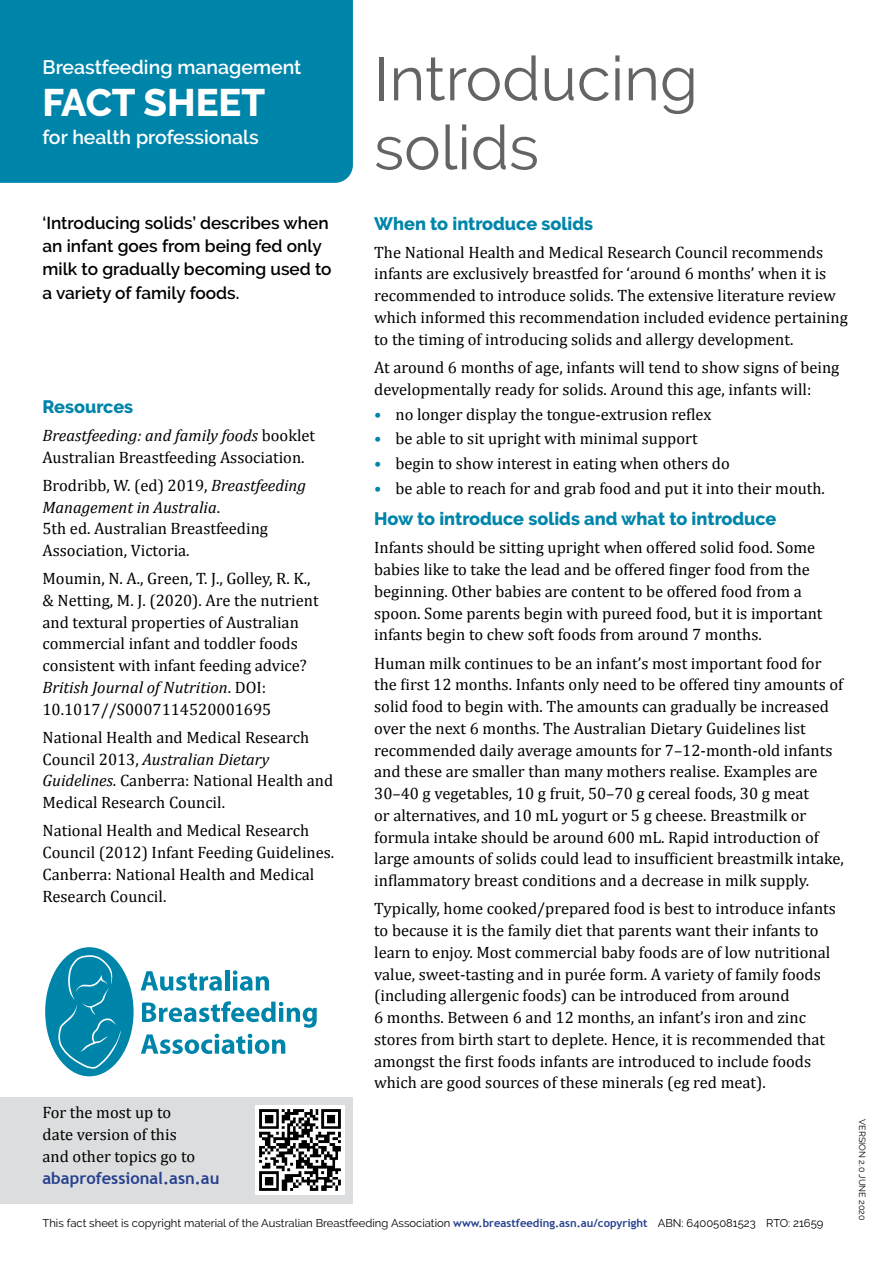
<style>
.page{position:relative;width:893px;height:1263px;background:#fff}
.page>*{position:absolute;margin:0;border:0;box-sizing:border-box;transform-origin:0 0}
.t1{font:61.5px/69px "Raleway";color:#636466}
.t2{font:800 38.25px "Raleway";color:#fff}
.t3{font:600 19.5px "Raleway";color:#fff}
.t4{font:800 18px "Raleway";color:#0085aa}
.t5{font:600 17.25px/23.2px "Raleway";color:#000}
.t6{font:16.5px/21.8px "Cambria";color:#000}
.t7{font:700 16.5px "Trebuchet MS";color:#25408f}
.t8{font:11.25px "Raleway";color:#000}
.t9{font:9px "Raleway";color:#000}
.s1{font-style:italic}
.s2{color:#0085aa}
.s3{font-family:"Trebuchet MS";font-weight:700;color:#25408f}
</style>
<div class="page">
<div style="left:0;top:1097px;width:353px;height:106px;background:#dcddde"></div>
<div style="left:45px;top:947px;width:89px;height:129px;background:#0085aa;border-radius:50%"></div>
<svg style="left:58px;top:955px;width:63px;height:114px"></svg>
<svg style="left:141px;top:971px;width:81px;height:20px"></svg>
<hr style="left:225px;top:970px;width:4px;height:20px;background:#0085aa">
<svg style="left:233px;top:970px;width:36px;height:21px"></svg>
<svg style="left:141px;top:1034px;width:144px;height:20px"></svg>
<svg style="left:142px;top:1001px;width:175px;height:27px"></svg>
<div style="left:255px;top:1106px;width:89px;height:89px;background:#fff"></div>
<img style="left:259px;top:1109px;width:82px;height:82px">
<div style="left:0;top:0;width:353px;height:183px;background:#0085aa"></div>
<p class="t3" style="left:43px;top:56px;width:260px">Breastfeeding management</p>
<h2 class="t2" style="left:43px;top:81px;width:224px">FACT SHEET</h2>
<p class="t3" style="left:43px;top:126px;width:218px">for health professionals</p>
<h1 class="t1" style="left:374px;top:44px;width:325px">Introducing solids</h1>
<p class="t5" style="left:43px;top:211px;width:291px">‘Introducing solids’ describes when an infant goes from being fed only milk to gradually becoming used to a variety of family foods.</p>
<p class="t4" style="left:43px;top:396px;width:92px">Resources</p>
<p class="t6" style="left:43px;top:424px;width:274px"><span class="s1">Breastfeeding: and family foods</span> booklet<br>Australian Breastfeeding Association.</p>
<p class="t6" style="left:43px;top:474px;width:265px">Brodribb, W. (ed) 2019, <span class="s1">Breastfeeding<br>Management in Australia</span>.<br>5th ed. Australian Breastfeeding<br>Association, Victoria.</p>
<p class="t6" style="left:43px;top:568px;width:278px">Moumin, N. A., Green, T. J., Golley, R. K., &amp; Netting, M. J. (2020). Are the nutrient and textural properties of Australian commercial infant and toddler foods consistent with infant feeding advice?<br><span class="s1">British Journal of Nutrition</span>. DOI:<br>10.1017//S0007114520001695</p>
<p class="t6" style="left:43px;top:726px;width:292px">National Health and Medical Research Council 2013, <span class="s1">Australian Dietary Guidelines</span>. Canberra: National Health and Medical Research Council.</p>
<p class="t6" style="left:43px;top:820px;width:293px">National Health and Medical Research Council (2012) Infant Feeding Guidelines.<br>Canberra: National Health and Medical Research Council.</p>
<p class="t4" style="left:374px;top:213px;width:220px">When to introduce solids</p>
<p class="t6" style="left:374px;top:241px;width:475px">The National Health and Medical Research Council recommends infants are exclusively breastfed for ‘around 6 months’ when it is recommended to introduce solids. The extensive literature review which informed this recommendation included evidence pertaining to the timing of introducing solids and allergy development.</p>
<p class="t6" style="left:374px;top:356px;width:467px">At around 6 months of age, infants will tend to show signs of being developmentally ready for solids. Around this age, infants will:</p>
<p class="t6" style="left:374px;top:403px;width:339px"><span class="s2">•</span> no longer display the tongue-extrusion reflex</p>
<p class="t6" style="left:374px;top:428px;width:325px"><span class="s2">•</span> be able to sit upright with minimal support</p>
<p class="t6" style="left:374px;top:453px;width:357px"><span class="s2">•</span> begin to show interest in eating when others do</p>
<p class="t6" style="left:374px;top:478px;width:452px"><span class="s2">•</span> be able to reach for and grab food and put it into their mouth.</p>
<p class="t4" style="left:374px;top:509px;width:404px">How to introduce solids and what to introduce</p>
<p class="t6" style="left:374px;top:537px;width:450px">Infants should be sitting upright when offered solid food. Some babies like to take the lead and be offered finger food from the beginning. Other babies are content to be offered food from a spoon. Some parents begin with pureed food, but it is important infants begin to chew soft foods from around 7 months.</p>
<p class="t6" style="left:374px;top:652px;width:471px">Human milk continues to be an infant’s most important food for the first 12 months. Infants only need to be offered tiny amounts of solid food to begin with. The amounts can gradually be increased over the next 6 months. The Australian Dietary Guidelines list recommended daily average amounts for 7–12‑month-old infants and these are smaller than many mothers realise. Examples are 30–40 g vegetables, 10 g fruit, 50–70 g cereal foods, 30 g meat<br>or alternatives, and 10 mL yogurt or 5 g cheese. Breastmilk or formula intake should be around 600 mL. Rapid introduction of large amounts of solids could lead to insufficient breastmilk intake, inflammatory breast conditions and a decrease in milk supply.</p>
<p class="t6" style="left:374px;top:898px;width:463px">Typically, home cooked/prepared food is best to introduce infants to because it is the family diet that parents want their infants to learn to enjoy. Most commercial baby foods are of low nutritional value, sweet-tasting and in purée form. A variety of family foods (including allergenic foods) can be introduced from around<br>6 months. Between 6 and 12 months, an infant’s iron and zinc stores from birth start to deplete. Hence, it is recommended that amongst the first foods infants are introduced to include foods which are good sources of these minerals (eg red meat).</p>
<p class="t6" style="left:43px;top:1102px;width:154px">For the most up to date version of this and other topics go to</p>
<p class="t7" style="left:43px;top:1167px;width:178px">abaprofessional.asn.au</p>
<p class="t8" style="left:43px;top:1216px;width:782px">This fact sheet is copyright material of the Australian Breastfeeding Association <span class="s3">www.breastfeeding.asn.au/copyright</span> ABN: 64005081523 RTO: 21659</p>
<p class="t9" style="left:867px;top:1119px;width:103px;rotate:90deg">VERSION 2.0 June 2020</p>
</div>
